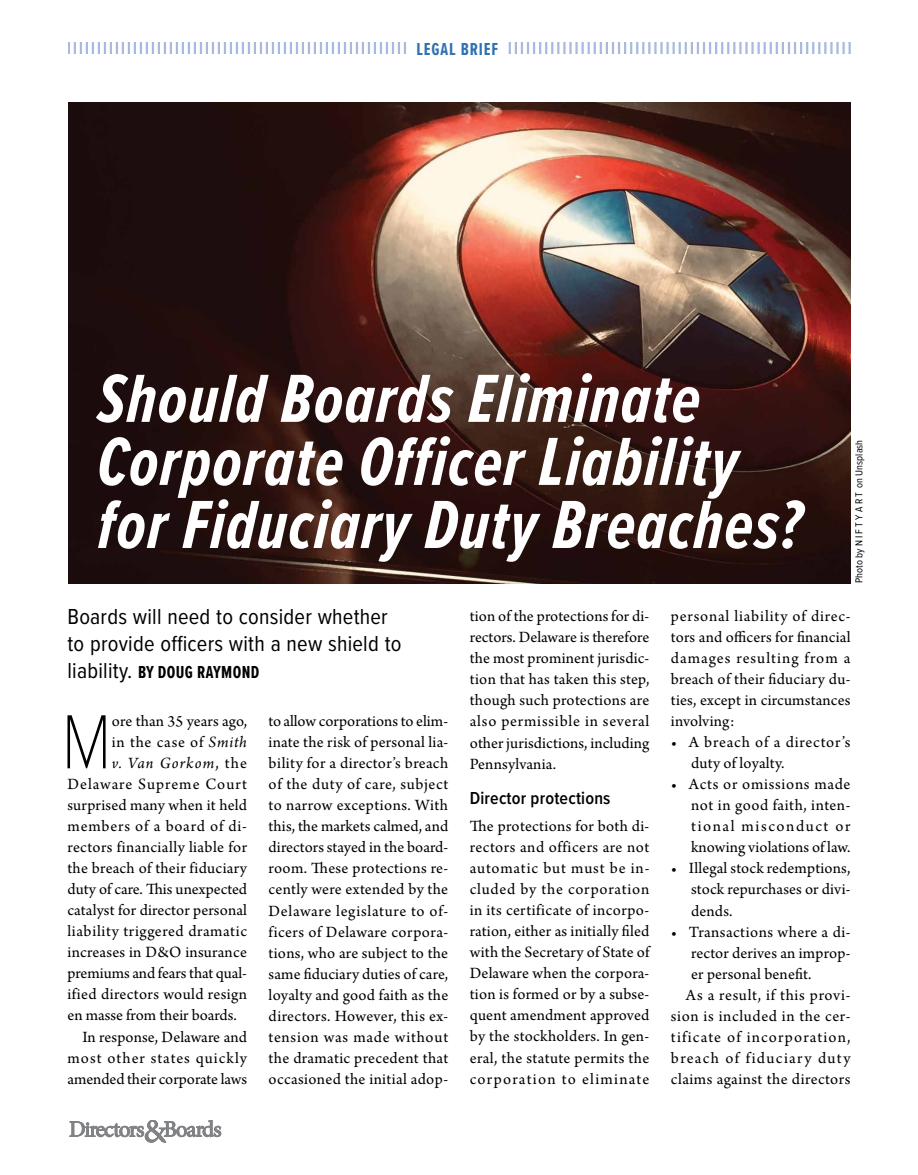
<style>
.page{position:relative;width:918px;height:1175px;background:#fff}
.page>*{position:absolute;margin:0;border:0;box-sizing:border-box;transform-origin:0 0}
.t1{font:100 79.5px "Proxima Nova Cond";color:#000}
.t2{font:italic 700 70.5px/63px "Proxima Nova Ex Cn";letter-spacing:.02em;color:#fff}
.t3{font:22.5px/27px "Proxima Nova Cond";letter-spacing:.01em;color:#000}
.t4{font:700 18px "Proxima Nova Ex Cn";letter-spacing:.02em;color:#000}
.t5{font:600 18px "Proxima Nova Cond";letter-spacing:.01em;color:#000}
.t6{font:700 18px "Proxima Nova Ex Cn";letter-spacing:.05em;color:#3071b1}
.t7{font:16.5px/21px "Arno Pro";letter-spacing:.02em;color:#000;text-align:justify}
.t8{font:16.5px "Arno Pro";color:#000}
.t9{font:16.5px/21px "Arno Pro";letter-spacing:.04em;color:#000}
.t10{font:16.5px "Arno Pro";letter-spacing:.06em;color:#000}
.t11{font:16.5px "Arno Pro";letter-spacing:.045em;color:#000}
.t12{font:16.5px "Arno Pro";letter-spacing:-.005em;color:#000}
.t13{font:16.5px "Arno Pro";letter-spacing:.07em;color:#000}
.t14{font:16.5px "Arno Pro";letter-spacing:.08em;color:#000}
.t15{font:16.5px "Arno Pro";letter-spacing:.05em;color:#000}
.t16{font:italic 16.5px "Arno Pro";letter-spacing:.06em;color:#000}
.t17{font:10.5px "Proxima Nova Cond";color:#000}
.t18{font:300 1.65px "Frutiger";color:#808285}
.s1{font-family:"Proxima Nova Cond";font-weight:400;font-size:22.5px}
.s2{font-style:italic}
.s3{font-style:normal}
</style>
<div class="page">
<svg style="left:68px;top:42px;width:338px;height:12px"></svg>
<svg style="left:509px;top:42px;width:342px;height:12px"></svg>
<img style="left:68px;top:102px;width:782px;height:481px">
<svg style="left:70px;top:1120px;width:151px;height:22px"></svg>
<p class="t6" style="left:416px;top:36px;width:84px">LEGAL BRIEF</p>
<h2 class="t2" style="left:98px;top:365px;width:706px">Should Boards Eliminate<br>Corporate Officer Liability for Fiduciary Duty Breaches?</h2>
<p class="t17" style="left:851px;top:583px;width:145px;rotate:-90deg">Photo by N I F T Y A R T on Unsplash</p>
<h3 class="t3" style="left:68px;top:602px;width:336px">Boards will need to consider whether to provide officers with a new shield to</h3>
<p class="t4" style="left:68px;top:659px;width:193px"><span class="s1">liability.</span> BY DOUG RAYMOND</p>
<h1 class="t1" style="left:61px;top:683px;width:52px">M</h1>
<p class="t8" style="left:112px;top:712px;width:137px">ore than 35 years ago,</p>
<p class="t11" style="left:112px;top:733px;width:137px">in the case of <span class="s2">Smith</span></p>
<p class="t16" style="left:112px;top:754px;width:137px">v. Van Gorkom<span class="s3">, the</span></p>
<p class="t10" style="left:67px;top:775px;width:181px">Delaware Supreme Court</p>
<p class="t7" style="left:67px;top:795px;width:181px">surprised many when it held</p>
<p class="t15" style="left:67px;top:817px;width:181px">members of a board of di-</p>
<p class="t7" style="left:67px;top:837px;width:181px">rectors financially liable for</p>
<p class="t7" style="left:67px;top:858px;width:181px">the breach of their fiduciary</p>
<p class="t8" style="left:67px;top:880px;width:181px">duty of care. This unexpected</p>
<p class="t7" style="left:67px;top:900px;width:181px">catalyst for director personal</p>
<p class="t7" style="left:67px;top:921px;width:181px">liability triggered dramatic</p>
<p class="t7" style="left:67px;top:942px;width:181px">increases in D&amp;O insurance</p>
<p class="t8" style="left:67px;top:964px;width:181px">premiums and fears that qual-</p>
<p class="t7" style="left:67px;top:984px;width:181px">ified directors would resign</p>
<p class="t8" style="left:67px;top:1006px;width:171px">en masse from their boards.</p>
<p class="t7" style="left:82px;top:1026px;width:166px">In response, Delaware and</p>
<p class="t10" style="left:67px;top:1048px;width:181px">most other states quickly</p>
<p class="t12" style="left:67px;top:1069px;width:181px">amended their corporate laws</p>
<p class="t18" style="left:221px;top:1126px;width:3px">®</p>
<p class="t7" style="left:269px;top:711px;width:181px">to allow corporations to elim&shy;inate the risk of personal lia&shy;bility for a director’s breach of the duty of care, subject to narrow exceptions. With this, the markets calmed, and directors stayed in the board&shy;room. These protections re&shy;cently were extended by the Delaware legislature to of&shy;ficers of Delaware corpora&shy;tions, who are subject to the same fiduciary duties of care, loyalty and good faith as the directors. However, this ex&shy;tension was made without the dramatic precedent that occasioned the initial adop-</p>
<p class="t7" style="left:470px;top:607px;width:181px">tion of the protections for di&shy;rectors. Delaware is therefore the most prominent jurisdic&shy;tion that has taken this step, though such protections are also permissible in several other jurisdictions, including Pennsylvania.</p>
<p class="t5" style="left:470px;top:785px;width:142px">Director protections</p>
<p class="t7" style="left:470px;top:816px;width:181px">The protections for both di&shy;rectors and officers are not automatic but must be in&shy;cluded by the corporation in its certificate of incorpo&shy;ration, either as initially filed with the Secretary of State of Delaware when the corpora&shy;tion is formed or by a subse&shy;quent amendment approved by the stockholders. In gen&shy;eral, the statute permits the corporation to eliminate</p>
<p class="t7" style="left:671px;top:606px;width:181px">personal liability of direc&shy;tors and officers for financial damages resulting from a breach of their fiduciary du&shy;ties, except in circumstances involving:</p>
<p class="t9" style="left:691px;top:732px;width:161px;text-indent:-20px">• A breach of a director’s duty of loyalty.</p>
<p class="t7" style="left:691px;top:775px;width:161px;text-indent:-20px">• Acts or omissions made not in good faith, inten&shy;tional misconduct or knowing violations of law.</p>
<p class="t7" style="left:691px;top:859px;width:161px;text-indent:-20px">• Illegal stock redemptions, stock repurchases or divi&shy;dends.</p>
<p class="t7" style="left:671px;top:922px;width:181px">• Transactions where a di-</p>
<p class="t7" style="left:691px;top:943px;width:161px">rector derives an improp-</p>
<p class="t7" style="left:691px;top:964px;width:122px">er personal benefit.</p>
<p class="t11" style="left:686px;top:985px;width:166px">As a result, if this provi-</p>
<p class="t9" style="left:671px;top:1006px;width:181px">sion is included in the cer-</p>
<p class="t13" style="left:671px;top:1027px;width:181px">tificate of incorporation,</p>
<p class="t14" style="left:671px;top:1048px;width:181px">breach of fiduciary duty</p>
<p class="t7" style="left:671px;top:1069px;width:181px">claims against the directors</p>
</div>
